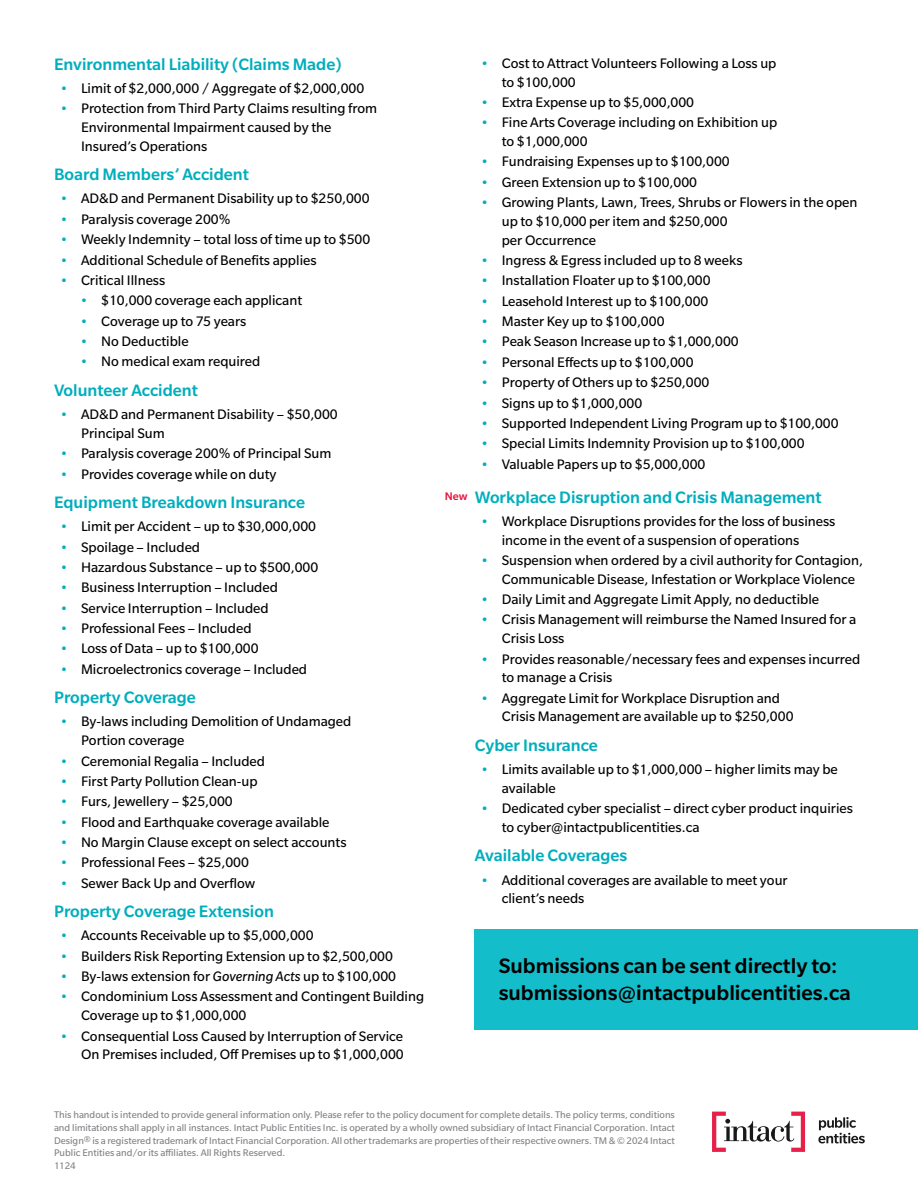
<style>
.page{position:relative;width:918px;height:1188px;background:#fff}
.page>*{position:absolute;margin:0;border:0;box-sizing:border-box;transform-origin:0 0}
.Paragraph_Bold_Teal{font:500 22.65px/26.4px "Slate Std";color:#000}
.Paragraph_Bold_Teal-2{font:500 18px "Slate Std";color:#00aebd}
.t1{font:15px/18.8px "Slate Std";color:#000}
.t2{font:500 12px "Slate Std";color:#e3173e}
.TM___Copyright{font:10.5px/12.6px "Slate Std";color:#808285;text-align:justify}
.s1{color:#00aebd}
.s2{font-style:italic}
</style>
<div class="page">
<svg style="left:818px;top:1117px;width:47px;height:26px"></svg>
<svg style="left:712px;top:1112px;width:93px;height:40px"></svg>
<div style="left:475px;top:929px;width:443px;height:101px;background:#14bdca"></div>
<p class="Paragraph_Bold_Teal-2" style="left:54px;top:55px;width:289px">Environmental Liability (Claims Made)</p>
<p class="t1" style="left:60px;top:79px;width:306px"><span class="s1">•</span> Limit of $2,000,000 / Aggregate of $2,000,000</p>
<p class="t1" style="left:81px;top:99px;width:298px;text-indent:-21px"><span class="s1">•</span> Protection from Third Party Claims resulting from<br>Environmental Impairment caused by the<br>Insured’s Operations</p>
<p class="Paragraph_Bold_Teal-2" style="left:54px;top:165px;width:196px">Board Members’ Accident</p>
<p class="t1" style="left:60px;top:189px;width:311px"><span class="s1">•</span> AD&amp;D and Permanent Disability up to $250,000</p>
<p class="t1" style="left:60px;top:210px;width:172px"><span class="s1">•</span> Paralysis coverage 200%</p>
<p class="t1" style="left:60px;top:230px;width:312px"><span class="s1">•</span> Weekly Indemnity – total loss of time up to $500</p>
<p class="t1" style="left:60px;top:250px;width:258px"><span class="s1">•</span> Additional Schedule of Benefits applies</p>
<p class="t1" style="left:60px;top:271px;width:107px"><span class="s1">•</span> Critical Illness</p>
<p class="t1" style="left:80px;top:291px;width:223px"><span class="s1">•</span> $10,000 coverage each applicant</p>
<p class="t1" style="left:80px;top:311px;width:168px"><span class="s1">•</span> Coverage up to 75 years</p>
<p class="t1" style="left:80px;top:332px;width:110px"><span class="s1">•</span> No Deductible</p>
<p class="t1" style="left:80px;top:352px;width:182px"><span class="s1">•</span> No medical exam required</p>
<p class="Paragraph_Bold_Teal-2" style="left:54px;top:381px;width:145px">Volunteer Accident</p>
<p class="t1" style="left:81px;top:405px;width:258px;text-indent:-21px"><span class="s1">•</span> AD&amp;D and Permanent Disability – $50,000<br>Principal Sum</p>
<p class="t1" style="left:60px;top:444px;width:273px"><span class="s1">•</span> Paralysis coverage 200% of Principal Sum</p>
<p class="t1" style="left:60px;top:464px;width:218px"><span class="s1">•</span> Provides coverage while on duty</p>
<p class="Paragraph_Bold_Teal-2" style="left:54px;top:493px;width:253px">Equipment Breakdown Insurance</p>
<p class="t1" style="left:60px;top:517px;width:258px"><span class="s1">•</span> Limit per Accident – up to $30,000,000</p>
<p class="t1" style="left:60px;top:537px;width:142px"><span class="s1">•</span> Spoilage – Included</p>
<p class="t1" style="left:60px;top:558px;width:260px"><span class="s1">•</span> Hazardous Substance – up to $500,000</p>
<p class="t1" style="left:60px;top:578px;width:219px"><span class="s1">•</span> Business Interruption – Included</p>
<p class="t1" style="left:60px;top:598px;width:210px"><span class="s1">•</span> Service Interruption – Included</p>
<p class="t1" style="left:60px;top:619px;width:193px"><span class="s1">•</span> Professional Fees – Included</p>
<p class="t1" style="left:60px;top:639px;width:200px"><span class="s1">•</span> Loss of Data – up to $100,000</p>
<p class="t1" style="left:60px;top:660px;width:249px"><span class="s1">•</span> Microelectronics coverage – Included</p>
<p class="Paragraph_Bold_Teal-2" style="left:54px;top:688px;width:143px">Property Coverage</p>
<p class="t1" style="left:81px;top:712px;width:272px;text-indent:-21px"><span class="s1">•</span> By-laws including Demolition of Undamaged<br>Portion coverage</p>
<p class="t1" style="left:60px;top:751px;width:207px"><span class="s1">•</span> Ceremonial Regalia – Included</p>
<p class="t1" style="left:60px;top:772px;width:199px"><span class="s1">•</span> First Party Pollution Clean-up</p>
<p class="t1" style="left:60px;top:792px;width:174px"><span class="s1">•</span> Furs, Jewellery – $25,000</p>
<p class="t1" style="left:60px;top:812px;width:271px"><span class="s1">•</span> Flood and Earthquake coverage available</p>
<p class="t1" style="left:60px;top:833px;width:288px"><span class="s1">•</span> No Margin Clause except on select accounts</p>
<p class="t1" style="left:60px;top:853px;width:190px"><span class="s1">•</span> Professional Fees – $25,000</p>
<p class="t1" style="left:60px;top:873px;width:197px"><span class="s1">•</span> Sewer Back Up and Overflow</p>
<p class="Paragraph_Bold_Teal-2" style="left:54px;top:902px;width:221px">Property Coverage Extension</p>
<p class="t1" style="left:60px;top:926px;width:255px"><span class="s1">•</span> Accounts Receivable up to $5,000,000</p>
<p class="t1" style="left:60px;top:946px;width:335px"><span class="s1">•</span> Builders Risk Reporting Extension up to $2,500,000</p>
<p class="t1" style="left:60px;top:967px;width:338px"><span class="s1">•</span> By-laws extension for <span class="s2">Governing Acts</span> up to $100,000</p>
<p class="t1" style="left:81px;top:987px;width:345px;text-indent:-21px"><span class="s1">•</span> Condominium Loss Assessment and Contingent Building<br>Coverage up to $1,000,000</p>
<p class="t1" style="left:60px;top:1026px;width:345px;text-align:right"><span class="s1">•</span> Consequential Loss Caused by Interruption of Service<br>On Premises included, Off Premises up to $1,000,000</p>
<p class="t1" style="left:502px;top:54px;width:276px;text-indent:-21px"><span class="s1">•</span> Cost to Attract Volunteers Following a Loss up to $100,000</p>
<p class="t1" style="left:481px;top:93px;width:215px"><span class="s1">•</span> Extra Expense up to $5,000,000</p>
<p class="t1" style="left:502px;top:113px;width:277px;text-indent:-21px"><span class="s1">•</span> Fine Arts Coverage including on Exhibition up to $1,000,000</p>
<p class="t1" style="left:481px;top:152px;width:250px"><span class="s1">•</span> Fundraising Expenses up to $100,000</p>
<p class="t1" style="left:481px;top:173px;width:218px"><span class="s1">•</span> Green Extension up to $100,000</p>
<p class="t1" style="left:502px;top:193px;width:357px;text-indent:-21px"><span class="s1">•</span> Growing Plants, Lawn, Trees, Shrubs or Flowers in the open up to $10,000 per item and $250,000<br>per Occurrence</p>
<p class="t1" style="left:481px;top:251px;width:263px"><span class="s1">•</span> Ingress &amp; Egress included up to 8 weeks</p>
<p class="t1" style="left:481px;top:271px;width:231px"><span class="s1">•</span> Installation Floater up to $100,000</p>
<p class="t1" style="left:481px;top:291px;width:229px"><span class="s1">•</span> Leasehold Interest up to $100,000</p>
<p class="t1" style="left:481px;top:312px;width:185px"><span class="s1">•</span> Master Key up to $100,000</p>
<p class="t1" style="left:481px;top:332px;width:260px"><span class="s1">•</span> Peak Season Increase up to $1,000,000</p>
<p class="t1" style="left:481px;top:353px;width:214px"><span class="s1">•</span> Personal Effects up to $100,000</p>
<p class="t1" style="left:481px;top:373px;width:230px"><span class="s1">•</span> Property of Others up to $250,000</p>
<p class="t1" style="left:481px;top:393px;width:163px"><span class="s1">•</span> Signs up to $1,000,000</p>
<p class="t1" style="left:481px;top:414px;width:359px"><span class="s1">•</span> Supported Independent Living Program up to $100,000</p>
<p class="t1" style="left:481px;top:434px;width:325px"><span class="s1">•</span> Special Limits Indemnity Provision up to $100,000</p>
<p class="t1" style="left:481px;top:454px;width:226px"><span class="s1">•</span> Valuable Papers up to $5,000,000</p>
<p class="Paragraph_Bold_Teal-2" style="left:475px;top:487px;width:348px">Workplace Disruption and Crisis Management</p>
<p class="t1" style="left:502px;top:512px;width:335px;text-indent:-21px"><span class="s1">•</span> Workplace Disruptions provides for the loss of business income in the event of a suspension of operations</p>
<p class="t1" style="left:502px;top:551px;width:363px;text-indent:-21px"><span class="s1">•</span> Suspension when ordered by a civil authority for Contagion,<br>Communicable Disease, Infestation or Workplace Violence</p>
<p class="t1" style="left:481px;top:590px;width:340px"><span class="s1">•</span> Daily Limit and Aggregate Limit Apply, no deductible</p>
<p class="t1" style="left:502px;top:610px;width:356px;text-indent:-21px"><span class="s1">•</span> Crisis Management will reimburse the Named Insured for a<br>Crisis Loss</p>
<p class="t1" style="left:502px;top:649px;width:360px;text-indent:-21px"><span class="s1">•</span> Provides reasonable/necessary fees and expenses incurred to manage a Crisis</p>
<p class="t1" style="left:502px;top:688px;width:293px;text-indent:-21px"><span class="s1">•</span> Aggregate Limit for Workplace Disruption and<br>Crisis Management are available up to $250,000</p>
<p class="Paragraph_Bold_Teal-2" style="left:475px;top:736px;width:125px">Cyber Insurance</p>
<p class="t1" style="left:502px;top:760px;width:338px;text-indent:-21px"><span class="s1">•</span> Limits available up to $1,000,000 – higher limits may be available</p>
<p class="t1" style="left:502px;top:799px;width:353px;text-indent:-21px"><span class="s1">•</span> Dedicated cyber specialist – direct cyber product inquiries to cyber@intactpublicentities.ca</p>
<p class="Paragraph_Bold_Teal-2" style="left:475px;top:846px;width:154px">Available Coverages</p>
<p class="t1" style="left:502px;top:870px;width:288px;text-indent:-21px"><span class="s1">•</span> Additional coverages are available to meet your client’s needs</p>
<p class="t2" style="left:445px;top:490px;width:24px">New</p>
<p class="Paragraph_Bold_Teal" style="left:499px;top:953px;width:353px">Submissions can be sent directly to: submissions@intactpublicentities.ca</p>
<p class="TM___Copyright" style="left:54px;top:1109px;width:622px">This handout is intended to provide general information only. Please refer to the policy document for complete details. The policy terms, conditions and limitations shall apply in all instances. Intact Public Entities Inc. is operated by a wholly owned subsidiary of Intact Financial Corporation. Intact Design® is a registered trademark of Intact Financial Corporation. All other trademarks are properties of their respective owners. TM &amp; © 2024 Intact Public Entities and/or its affiliates. All Rights Reserved.</p>
<p class="TM___Copyright" style="left:54px;top:1159px;width:23px">1124</p>
</div>
